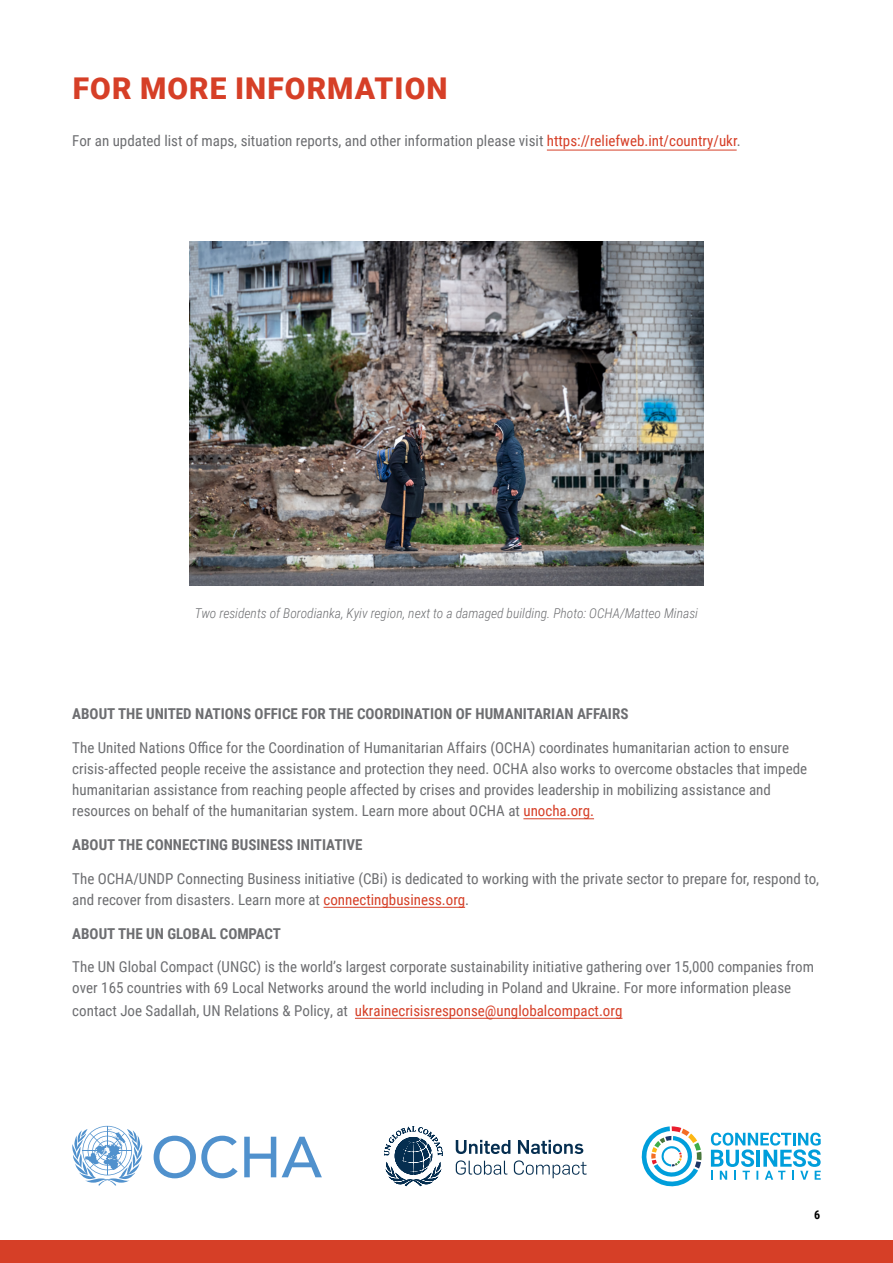
<style>
.page{position:relative;width:893px;height:1263px;background:#fff}
.page>*{position:absolute;margin:0;border:0;box-sizing:border-box;transform-origin:0 0}
.t1{font:900 30px "Roboto";letter-spacing:.035em;color:#d63f27}
.t2{font:15px/21px "Roboto Condensed";color:#6d6e71}
.t3{font:700 15px "Roboto Condensed";color:#6d6e71}
.t4{font:15px "Roboto Condensed";color:#d63f27}
.t5{font:italic 300 13.5px "Roboto Condensed";color:#6d6e71}
.t6{font:700 12px "Roboto Condensed";color:#000}
.s1{color:#d63f27}
.s2{color:#6d6e71}
</style>
<div class="page">
<div style="left:0;top:1241px;width:893px;height:22px;background:#d63f27"></div>
<hr style="left:547px;top:150px;width:190px;height:1px;background:#d63f27">
<hr style="left:355px;top:1018px;width:267px;height:1px;background:#d63f27">
<hr style="left:324px;top:907px;width:141px;height:1px;background:#d63f27">
<hr style="left:523px;top:818px;width:71px;height:1px;background:#d63f27">
<svg style="left:154px;top:1136px;width:84px;height:42px"></svg>
<svg style="left:244px;top:1137px;width:32px;height:40px"></svg>
<svg style="left:282px;top:1137px;width:40px;height:40px"></svg>
<svg style="left:72px;top:1126px;width:70px;height:60px"></svg>
<svg style="left:711px;top:1132px;width:110px;height:48px"></svg>
<svg style="left:642px;top:1126px;width:60px;height:60px"></svg>
<svg style="left:384px;top:1126px;width:203px;height:60px"></svg>
<img style="left:189px;top:242px;width:515px;height:343px">
<h1 class="t1" style="left:73px;top:67px;width:376px">FOR MORE INFORMATION</h1>
<p class="t2" style="left:72px;top:129px;width:670px">For an updated list of maps, situation reports, and other information please visit <span class="s1">https://reliefweb.int/country/ukr</span>.</p>
<p class="t5" style="left:195px;top:604px;width:505px">Two residents of Borodianka, Kyiv region, next to a damaged building. Photo: OCHA/Matteo Minasi</p>
<p class="t3" style="left:72px;top:704px;width:558px">ABOUT THE UNITED NATIONS OFFICE FOR THE COORDINATION OF HUMANITARIAN AFFAIRS</p>
<p class="t2" style="left:72px;top:737px;width:736px">The United Nations Office for the Coordination of Humanitarian Affairs (OCHA) coordinates humanitarian action to ensure crisis-affected people receive the assistance and protection they need. OCHA also works to overcome obstacles that impede humanitarian assistance from reaching people affected by crises and provides leadership in mobilizing assistance and resources on behalf of the humanitarian system. Learn more about OCHA at <span class="s1">unocha.org.</span></p>
<p class="t3" style="left:72px;top:834px;width:292px">ABOUT THE CONNECTING BUSINESS INITIATIVE</p>
<p class="t2" style="left:72px;top:867px;width:748px">The OCHA/UNDP Connecting Business initiative (CBi) is dedicated to working with the private sector to prepare for, respond to, and recover from disasters. Learn more at <span class="s1">connectingbusiness.org</span>.</p>
<p class="t3" style="left:72px;top:923px;width:210px">ABOUT THE UN GLOBAL COMPACT</p>
<p class="t2" style="left:72px;top:956px;width:743px">The UN Global Compact (UNGC) is the world’s largest corporate sustainability initiative gathering over 15,000 companies from over 165 countries with 69 Local Networks around the world including in Poland and Ukraine. For more information please</p>
<p class="t4" style="left:72px;top:1000px;width:552px"><span class="s2">contact Joe Sadallah, UN Relations &amp; Policy</span><span class="s2">, at</span> ukrainecrisisresponse@unglobalcompact.org</p>
<p class="t6" style="left:814px;top:1206px;width:8px">6</p>
</div>
